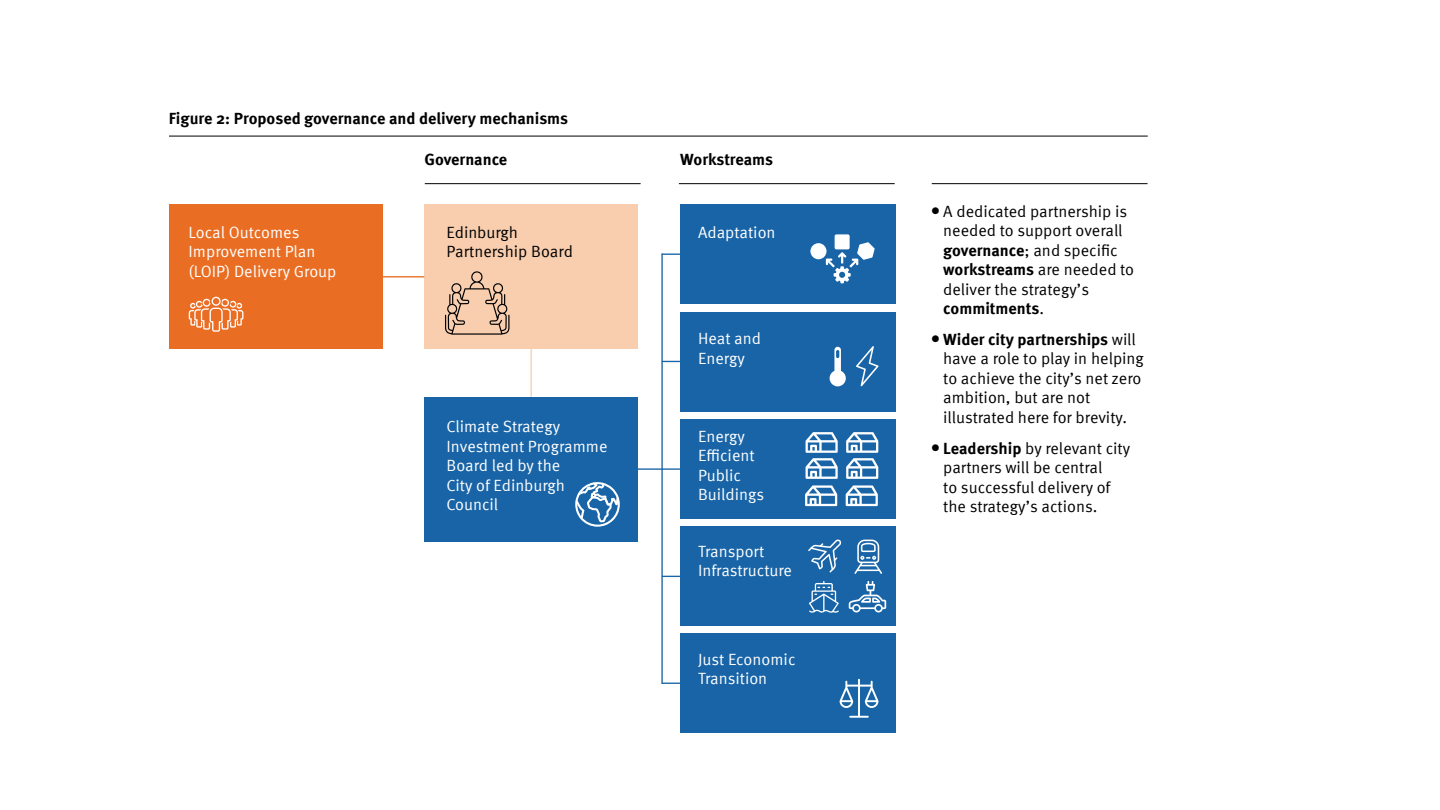
<style>
.page{position:relative;width:1440px;height:810px;background:#fff}
.page>*{position:absolute;margin:0;border:0;box-sizing:border-box;transform-origin:0 0}
.t1{font:16.2px/19.4px "Meta Pro";color:#000001}
.t2{font:16.2px/19.4px "Meta Pro";color:#fff}
.t3{font:700 16.2px "Meta Pro";color:#000001}
.s1{font-weight:700}
</style>
<div class="page">
<div style="left:169px;top:204px;width:214px;height:145px;background:#e96e24"></div>
<div style="left:424px;top:204px;width:214px;height:145px;background:#f8ceae"></div>
<div style="left:424px;top:397px;width:214px;height:145px;background:#1864a7"></div>
<div style="left:680px;top:204px;width:216px;height:100px;background:#1864a7"></div>
<div style="left:680px;top:312px;width:216px;height:100px;background:#1864a7"></div>
<div style="left:680px;top:419px;width:216px;height:100px;background:#1864a7"></div>
<div style="left:680px;top:526px;width:216px;height:100px;background:#1864a7"></div>
<div style="left:680px;top:633px;width:216px;height:100px;background:#1864a7"></div>
<hr style="left:380px;top:276px;width:44px;height:1px;background:#e96e24">
<hr style="left:531px;top:349px;width:1px;height:48px;background:#f8ceae">
<hr style="left:630px;top:468px;width:56px;height:2px;background:#1864a7">
<hr style="left:661px;top:254px;width:2px;height:430px;background:#1864a7">
<svg style="left:663px;top:576px;width:17px;height:1px"></svg>
<svg style="left:663px;top:683px;width:17px;height:1px"></svg>
<svg style="left:663px;top:254px;width:17px;height:1px"></svg>
<svg style="left:663px;top:361px;width:17px;height:1px"></svg>
<hr style="left:169px;top:136px;width:979px;height:1px;background:#000001">
<hr style="left:425px;top:183px;width:216px;height:1px;background:#000001">
<hr style="left:679px;top:183px;width:216px;height:1px;background:#000001">
<div style="left:810px;top:243px;width:17px;height:16px;background:#fff;border-radius:50%"></div>
<div style="left:835px;top:234px;width:15px;height:15px;background:#fff;border-radius:2px"></div>
<svg style="left:826px;top:242px;width:49px;height:41px"></svg>
<svg style="left:830px;top:347px;width:16px;height:39px"></svg>
<svg style="left:856px;top:346px;width:23px;height:40px"></svg>
<svg style="left:846px;top:485px;width:32px;height:21px"></svg>
<svg style="left:846px;top:432px;width:32px;height:47px"></svg>
<svg style="left:805px;top:485px;width:32px;height:21px"></svg>
<svg style="left:806px;top:432px;width:32px;height:47px"></svg>
<svg style="left:849px;top:581px;width:37px;height:31px"></svg>
<svg style="left:854px;top:540px;width:28px;height:34px"></svg>
<svg style="left:808px;top:540px;width:33px;height:32px"></svg>
<svg style="left:809px;top:581px;width:30px;height:32px"></svg>
<svg style="left:840px;top:679px;width:38px;height:39px"></svg>
<svg style="left:445px;top:271px;width:65px;height:64px"></svg>
<svg style="left:189px;top:297px;width:54px;height:35px"></svg>
<hr style="left:932px;top:183px;width:216px;height:1px;background:#000001">
<svg style="left:575px;top:482px;width:45px;height:45px"></svg>
<p class="t3" style="left:169px;top:106px;width:401px">Figure 2: Proposed governance and delivery mechanisms</p>
<p class="t2" style="left:189px;top:221px;width:149px">Local Outcomes<br>Improvement Plan (LOIP) Delivery Group</p>
<p class="t3" style="left:424px;top:146px;width:84px">Governance</p>
<p class="t3" style="left:680px;top:146px;width:94px">Workstreams</p>
<p class="t1" style="left:447px;top:221px;width:128px">Edinburgh<br>Partnership Board</p>
<p class="t2" style="left:447px;top:416px;width:163px">Climate Strategy<br>Investment Programme<br>Board led by the<br>City of Edinburgh<br>Council</p>
<p class="t2" style="left:698px;top:221px;width:79px">Adaptation</p>
<p class="t2" style="left:698px;top:328px;width:64px">Heat and<br>Energy</p>
<p class="t2" style="left:698px;top:425px;width:68px">Energy<br>Efficient<br>Public<br>Buildings</p>
<p class="t2" style="left:698px;top:540px;width:95px">Transport<br>Infrastructure</p>
<p class="t2" style="left:698px;top:649px;width:99px">Just Economic<br>Transition</p>
<p class="t1" style="left:943px;top:200px;width:192px;text-indent:-11px">● A dedicated partnership is needed to support overall <span class="s1">governance</span>; and specific <span class="s1">workstreams</span> are needed to deliver the strategy’s <span class="s1">commitments</span>.</p>
<p class="t1" style="left:943px;top:329px;width:202px;text-indent:-11px">● <span class="s1">Wider city partnerships</span> will have a role to play in helping to achieve the city’s net zero ambition, but are not illustrated here for brevity.</p>
<p class="t1" style="left:943px;top:437px;width:188px;text-indent:-11px">● <span class="s1">Leadership</span> by relevant city partners will be central<br>to successful delivery of the strategy’s actions.</p>
</div>
